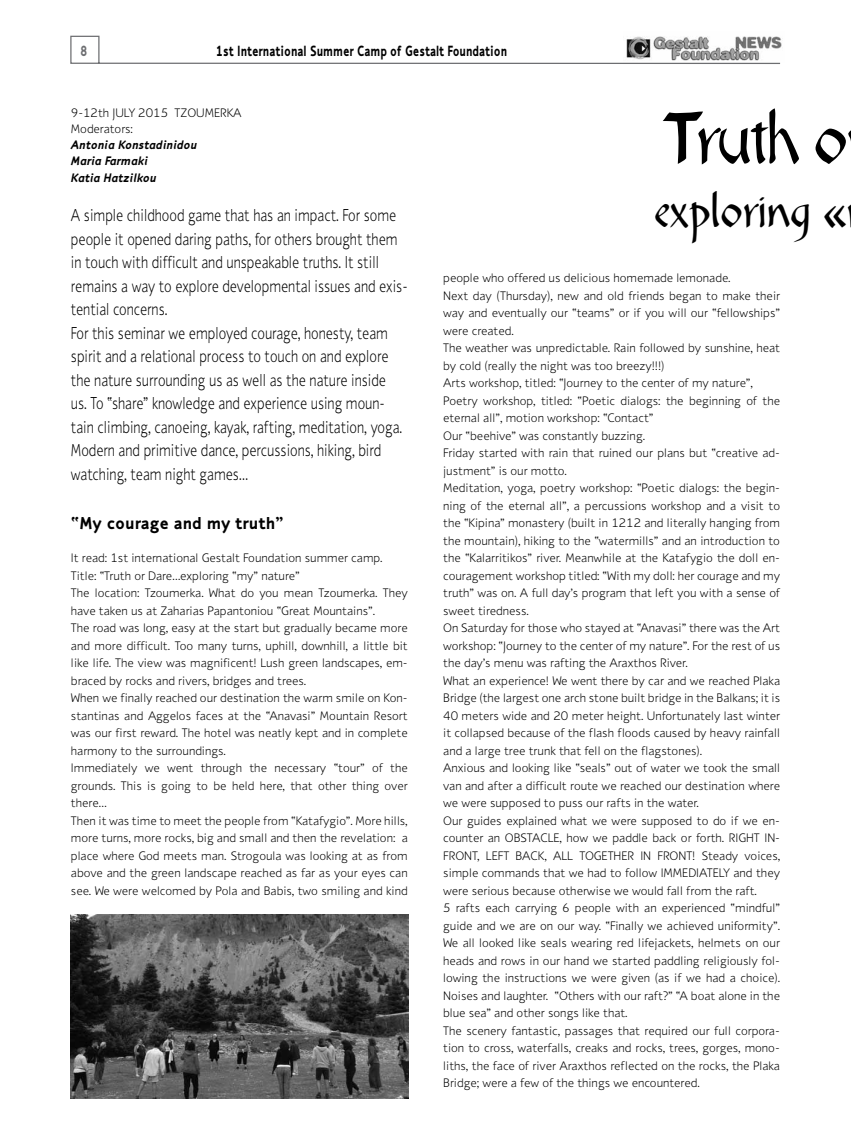
<style>
.page{position:relative;width:851px;height:1134px;background:#fff}
.page>*{position:absolute;margin:0;border:0;box-sizing:border-box;transform-origin:0 0}
.t1{font:72px "CF Printpen";letter-spacing:-.02em;color:#000}
.t2{font:47px "CF Printpen";color:#000}
.t3{font:300 17.5px/23.5px "PF Textbook";color:#000;scale:.8 1}
.t4{font:700 17.5px "PF Textbook";color:#000}
.t5{font:700 15px "PF Textbook";color:#000;scale:.8 1}
.t6{font:700 15px "PF Textbook";color:#6d6e71;scale:.8 1}
.t7{font:300 12.5px/17.5px "PF Textbook";color:#000}
.t8{font:italic 700 12.5px/16.2px "PF Textbook";color:#000}
</style>
<div class="page">
<svg style="left:70px;top:35px;width:711px;height:29px"></svg>
<img style="left:71px;top:914px;width:337px;height:184px">
<p class="t6" style="left:80px;top:42px;width:11px">8</p>
<p class="t5" style="left:216px;top:42px;width:365px">1st International Summer Camp of Gestalt Foundation</p>
<p class="t7" style="left:71px;top:104px;width:172px;line-height:16.2px">9-12th JULY 2015 ΤΖΟUMERKA<br>Moderators:</p>
<p class="t8" style="left:71px;top:137px;width:128px">Antonia Konstadinidou<br>Maria Farmaki<br>Katia Hatzilkou</p>
<p class="t3" style="left:71px;top:204px;width:422px">A simple childhood game that has an impact. For some people it opened daring paths, for others brought them in touch with difficult and unspeakable truths. It still remains a way to explore developmental issues and exis&shy;tential concerns.<br>For this seminar we employed courage, honesty, team spirit and a relational process to touch on and explore the nature surrounding us as well as the nature inside<br>us. To “share” knowledge and experience using moun&shy;tain climbing, canoeing, kayak, rafting, meditation, yoga.<br>Modern and primitive dance, percussions, hiking, bird watching, team night games…</p>
<h3 class="t4" style="left:71px;top:512px;width:214px">“My courage and my truth”</h3>
<p class="t7" style="left:71px;top:549px;width:338px">It read: 1st international Gestalt Foundation summer camp.<br>Title: “Truth or Dare…exploring “my” nature”<br>The location: Tzoumerka. What do you mean Tzoumerka. They have taken us at Zaharias Papantoniou “Great Mountains”.<br>The road was long, easy at the start but gradually became more and more difficult. Too many turns, uphill, downhill, a little bit like life. The view was magnificent! Lush green landscapes, em&shy;braced by rocks and rivers, bridges and trees.<br>When we finally reached our destination the warm smile on Kon&shy;stantinas and Aggelos faces at the “Anavasi” Mountain Resort was our first reward. The hotel was neatly kept and in complete harmony to the surroundings.<br>Immediately we went through the necessary “tour” of the grounds. This is going to be held here, that other thing over there…<br>Then it was time to meet the people from “Katafygio”. More hills, more turns, more rocks, big and small and then the revelation: a place where God meets man. Strogoula was looking at as from above and the green landscape reached as far as your eyes can see. We were welcomed by Pola and Babis, two smiling and kind</p>
<h1 class="t1" style="left:663px;top:94px;width:185px">Truth o</h1>
<h2 class="t2" style="left:654px;top:182px;width:194px">exploring «</h2>
<p class="t7" style="left:443px;top:269px;width:338px">people who offered us delicious homemade lemonade.<br>Next day (Thursday), new and old friends began to make their way and eventually our “teams” or if you will our “fellowships” were created.<br>The weather was unpredictable. Rain followed by sunshine, heat by cold (really the night was too breezy!!!)<br>Arts workshop, titled: “Journey to the center of my nature”, Poetry workshop, titled: “Poetic dialogs: the beginning of the eternal all”, motion workshop: “Contact”<br>Our “beehive” was constantly buzzing.<br>Friday started with rain that ruined our plans but “creative ad&shy;justment” is our motto.<br>Meditation, yoga, poetry workshop: “Poetic dialogs: the begin&shy;ning of the eternal all”, a percussions workshop and a visit to the “Kipina” monastery (built in 1212 and literally hanging from the mountain), hiking to the “watermills” and an introduction to the “Kalarritikos” river. Meanwhile at the Katafygio the doll en&shy;couragement workshop titled: “With my doll: her courage and my truth” was on. A full day’s program that left you with a sense of sweet tiredness.<br>On Saturday for those who stayed at “Anavasi” there was the Art workshop: “Journey to the center of my nature”. For the rest of us the day’s menu was rafting the Araxthos River.<br>What an experience! We went there by car and we reached Plaka Bridge (the largest one arch stone built bridge in the Balkans; it is 40 meters wide and 20 meter height. Unfortunately last winter it collapsed because of the flash floods caused by heavy rainfall and a large tree trunk that fell on the flagstones).<br>Anxious and looking like “seals” out of water we took the small van and after a difficult route we reached our destination where we were supposed to puss our rafts in the water.<br>Our guides explained what we were supposed to do if we en&shy;counter an OBSTACLE, how we paddle back or forth. RIGHT IN-FRONT, LEFT BACK, ALL TOGETHER IN FRONT! Steady voices, simple commands that we had to follow IMMEDIATELY and they were serious because otherwise we would fall from the raft.<br>5 rafts each carrying 6 people with an experienced “mindful” guide and we are on our way. “Finally we achieved uniformity”.<br>We all looked like seals wearing red lifejackets, helmets on our heads and rows in our hand we started paddling religiously fol&shy;lowing the instructions we were given (as if we had a choice).<br>Noises and laughter. “Others with our raft?” “A boat alone in the blue sea” and other songs like that.<br>The scenery fantastic, passages that required our full corpora&shy;tion to cross, waterfalls, creaks and rocks, trees, gorges, mono&shy;liths, the face of river Araxthos reflected on the rocks, the Plaka Bridge; were a few of the things we encountered.</p>
</div>
